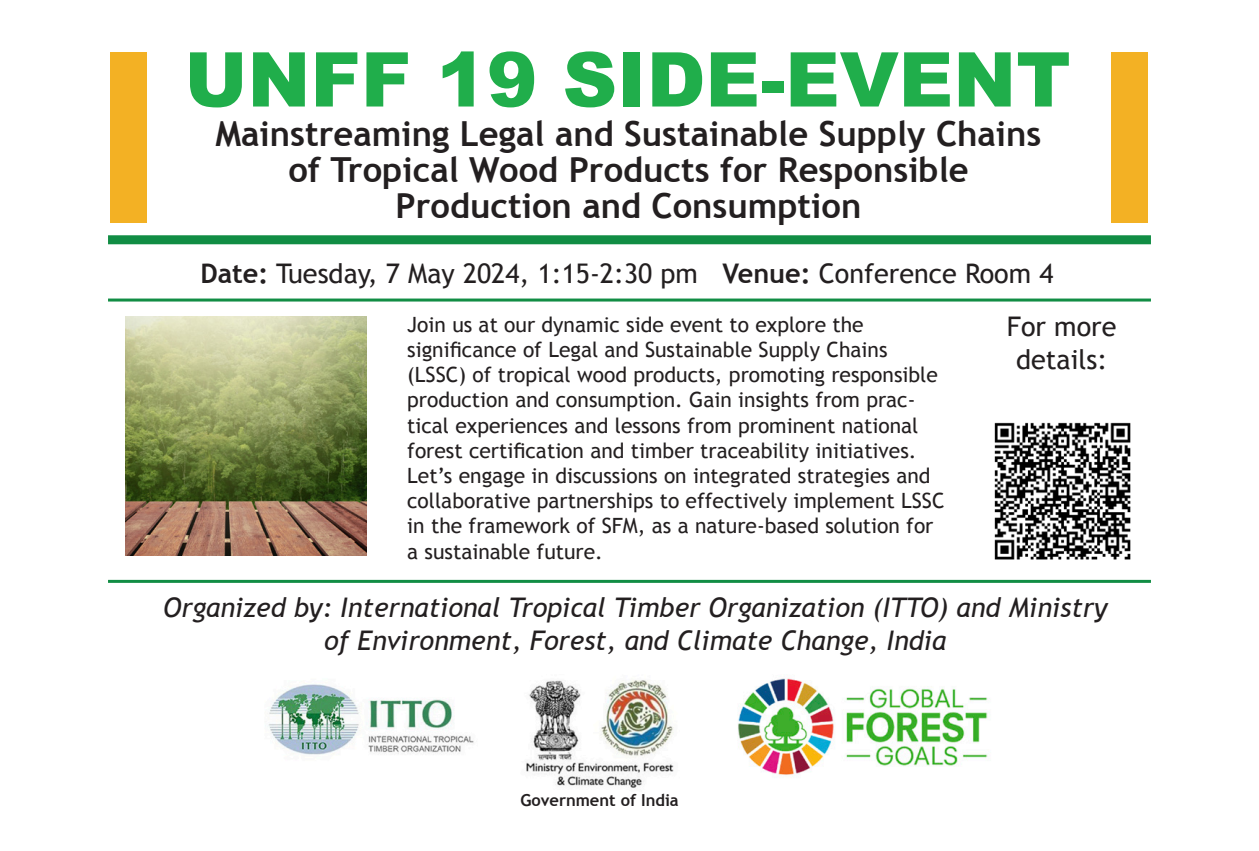
<style>
.page{position:relative;width:1259px;height:851px;background:#fff}
.page>*{position:absolute;margin:0;border:0;box-sizing:border-box;transform-origin:0 0}
.t1{font:900 75.6px "Arial";color:#20ae4b}
.t2{font:700 34.5px/36px "Trebuchet MS";color:#231f20;text-align:center}
.t3{font:italic 27px/32.4px "Trebuchet MS";color:#231f20;text-align:center}
.t4{font:27px "Trebuchet MS";color:#231f20}
.t5{font:21px/25.2px "Trebuchet MS";color:#231f20}
.t6{font:700 16.5px "Trebuchet MS";color:#231f20}
.s1{font-weight:700}
</style>
<div class="page">
<img style="left:994px;top:422px;width:137px;height:138px">
<div style="left:108px;top:235px;width:1043px;height:9px;background:#118d44"></div>
<hr style="left:108px;top:579px;width:1043px;height:3px;background:#118d44">
<hr style="left:108px;top:298px;width:1043px;height:3px;background:#118d44">
<div style="left:110px;top:52px;width:36px;height:171px;background:#f3b124"></div>
<div style="left:1111px;top:52px;width:37px;height:171px;background:#f3b124"></div>
<img style="left:126px;top:316px;width:240px;height:239px">
<img style="left:265px;top:678px;width:723px;height:110px">
<p class="t1" style="left:184px;top:25px;width:888px">UNFF 19 SIDE-EVENT</p>
<p class="t2" style="left:215px;top:116px;width:827px">Mainstreaming Legal and Sustainable Supply Chains of Tropical Wood Products for Responsible<br>Production and Consumption</p>
<p class="t4" style="left:200px;top:257px;width:854px"><span class="s1">Date:</span> Tuesday, 7 May 2024, 1:15-2:30 pm <span class="s1">Venue:</span> Conference Room 4</p>
<p class="t5" style="left:407px;top:312px;width:539px">Join us at our dynamic side event to explore the significance of Legal and Sustainable Supply Chains (LSSC) of tropical wood products, promoting responsible production and consumption. Gain insights from prac&shy;tical experiences and lessons from prominent national forest certification and timber traceability initiatives.<br>Let’s engage in discussions on integrated strategies and collaborative partnerships to effectively implement LSSC in the framework of SFM, as a nature-based solution for a sustainable future.</p>
<p class="t4" style="left:1007px;top:310px;width:111px">For more</p>
<p class="t4" style="left:1016px;top:343px;width:93px">details:</p>
<p class="t3" style="left:163px;top:591px;width:945px">Organized by: International Tropical Timber Organization (ITTO) and Ministry of Environment, Forest, and Climate Change, India</p>
<p class="t6" style="left:520px;top:789px;width:160px">Government of India</p>
</div>
